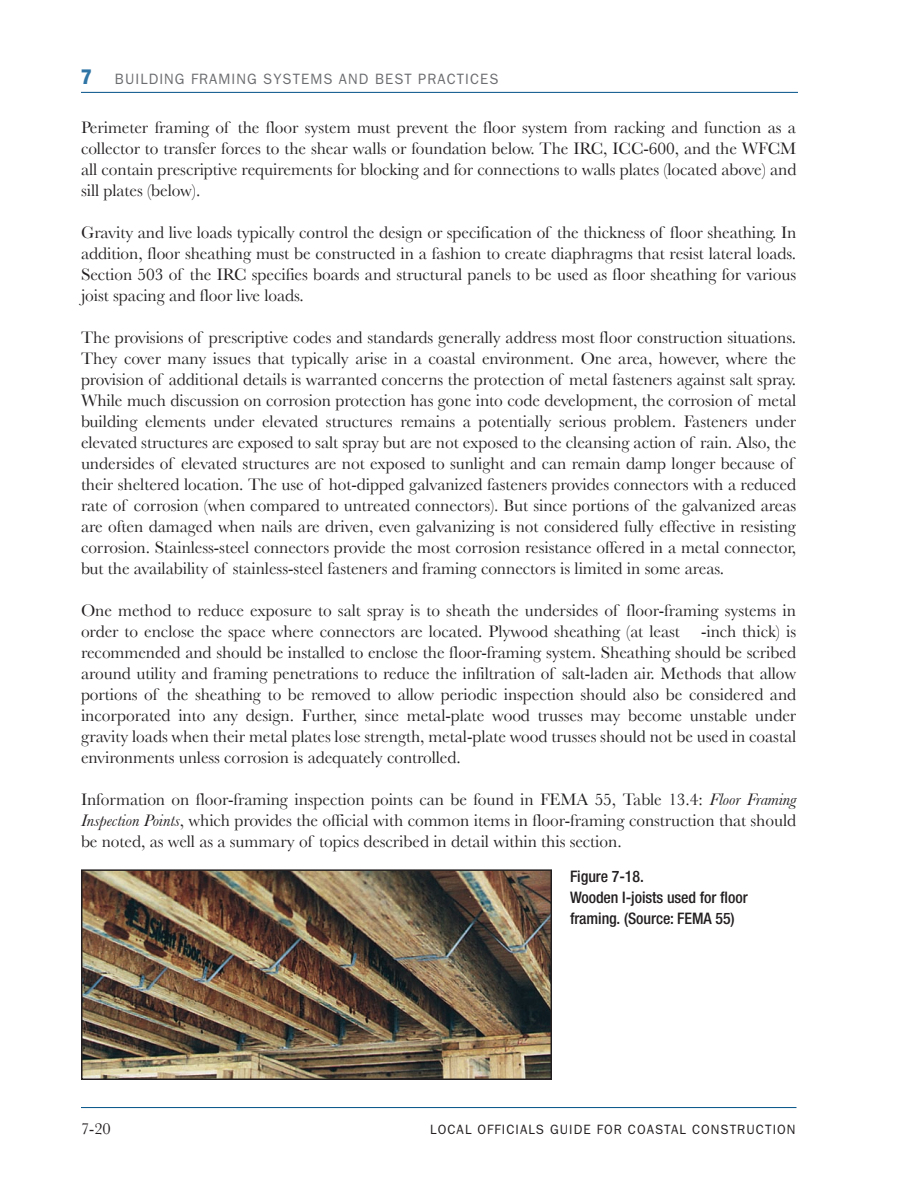
<style>
.page{position:relative;width:918px;height:1188px;background:#fff}
.page>*{position:absolute;margin:0;border:0;box-sizing:border-box;transform-origin:0 0}
.t1{font:800 condensed 21px "Helvetica Neue";color:#2f75a5}
.Main_body{font:17.4px/21px "Baskerville";letter-spacing:-.005em;color:#231f20;text-align:justify}
.t2{font:16.5px "Baskerville";color:#231f20}
.t3{font:500 condensed 15.9px/21px "Helvetica Neue";letter-spacing:-.005em;color:#231f20}
.t4{font:15px "ITC Franklin Gothic Std";letter-spacing:.075em;color:#6c6d70}
.t5{font:13.5px "ITC Franklin Gothic Std";letter-spacing:.08em;color:#231f20}
.s1{font-style:italic}
</style>
<div class="page">
<hr style="left:81px;top:1107px;width:715px;height:1px;background:#005187">
<hr style="left:81px;top:92px;width:717px;height:1px;background:#005187">
<img style="left:84px;top:872px;width:465px;height:205px">
<div style="left:81px;top:869px;width:471px;height:211px;border:2px solid #231f20"></div>
<p class="t1" style="left:81px;top:64px;width:12px">7</p>
<p class="t4" style="left:115px;top:71px;width:385px">BUILDING FRAMING SYSTEMS AND BEST PRACTICES</p>
<p class="Main_body" style="left:81px;top:117px;width:717px">Perimeter framing of the floor system must prevent the floor system from racking and function as a collector to transfer forces to the shear walls or foundation below. The IRC, ICC-600, and the WFCM all contain prescriptive requirements for blocking and for connections to walls plates (located above) and sill plates (below).</p>
<p class="Main_body" style="left:81px;top:222px;width:717px">Gravity and live loads typically control the design or specification of the thickness of floor sheathing. In addition, floor sheathing must be constructed in a fashion to create diaphragms that resist lateral loads.<br>Section 503 of the IRC specifies boards and structural panels to be used as floor sheathing for various joist spacing and floor live loads.</p>
<p class="Main_body" style="left:81px;top:327px;width:717px;text-align:left">The provisions of prescriptive codes and standards generally address most floor construction situations.<br>They cover many issues that typically arise in a coastal environment. One area, however, where the provision of additional details is warranted concerns the protection of metal fasteners against salt spray.<br>While much discussion on corrosion protection has gone into code development, the corrosion of metal building elements under elevated structures remains a potentially serious problem. Fasteners under elevated structures are exposed to salt spray but are not exposed to the cleansing action of rain. Also, the undersides of elevated structures are not exposed to sunlight and can remain damp longer because of their sheltered location. The use of hot-dipped galvanized fasteners provides connectors with a reduced rate of corrosion (when compared to untreated connectors). But since portions of the galvanized areas are often damaged when nails are driven, even galvanizing is not considered fully effective in resisting corrosion. Stainless-steel connectors provide the most corrosion resistance offered in a metal connector, but the availability of stainless-steel fasteners and framing connectors is limited in some areas.</p>
<p class="Main_body" style="left:81px;top:600px;width:717px">One method to reduce exposure to salt spray is to sheath the undersides of floor-framing systems in order to enclose the space where connectors are located. Plywood sheathing (at least ½-inch thick) is recommended and should be installed to enclose the floor-framing system. Sheathing should be scribed around utility and framing penetrations to reduce the infiltration of salt-laden air. Methods that allow portions of the sheathing to be removed to allow periodic inspection should also be considered and incorporated into any design. Further, since metal-plate wood trusses may become unstable under gravity loads when their metal plates lose strength, metal-plate wood trusses should not be used in coastal environments unless corrosion is adequately controlled.</p>
<p class="Main_body" style="left:81px;top:789px;width:717px">Information on floor-framing inspection points can be found in FEMA 55, Table 13.4: <span class="s1">Floor Framing Inspection Points</span>, which provides the official with common items in floor-framing construction that should be noted, as well as a summary of topics described in detail within this section.</p>
<p class="t3" style="left:570px;top:866px;width:75px">Figure 7-18.</p>
<p class="t3" style="left:570px;top:887px;width:179px">Wooden I-joists used for floor framing. (Source: FEMA 55)</p>
<p class="t2" style="left:81px;top:1119px;width:31px">7-20</p>
<p class="t5" style="left:430px;top:1122px;width:367px">LOCAL OFFICIALS GUIDE FOR COASTAL CONSTRUCTION</p>
</div>
